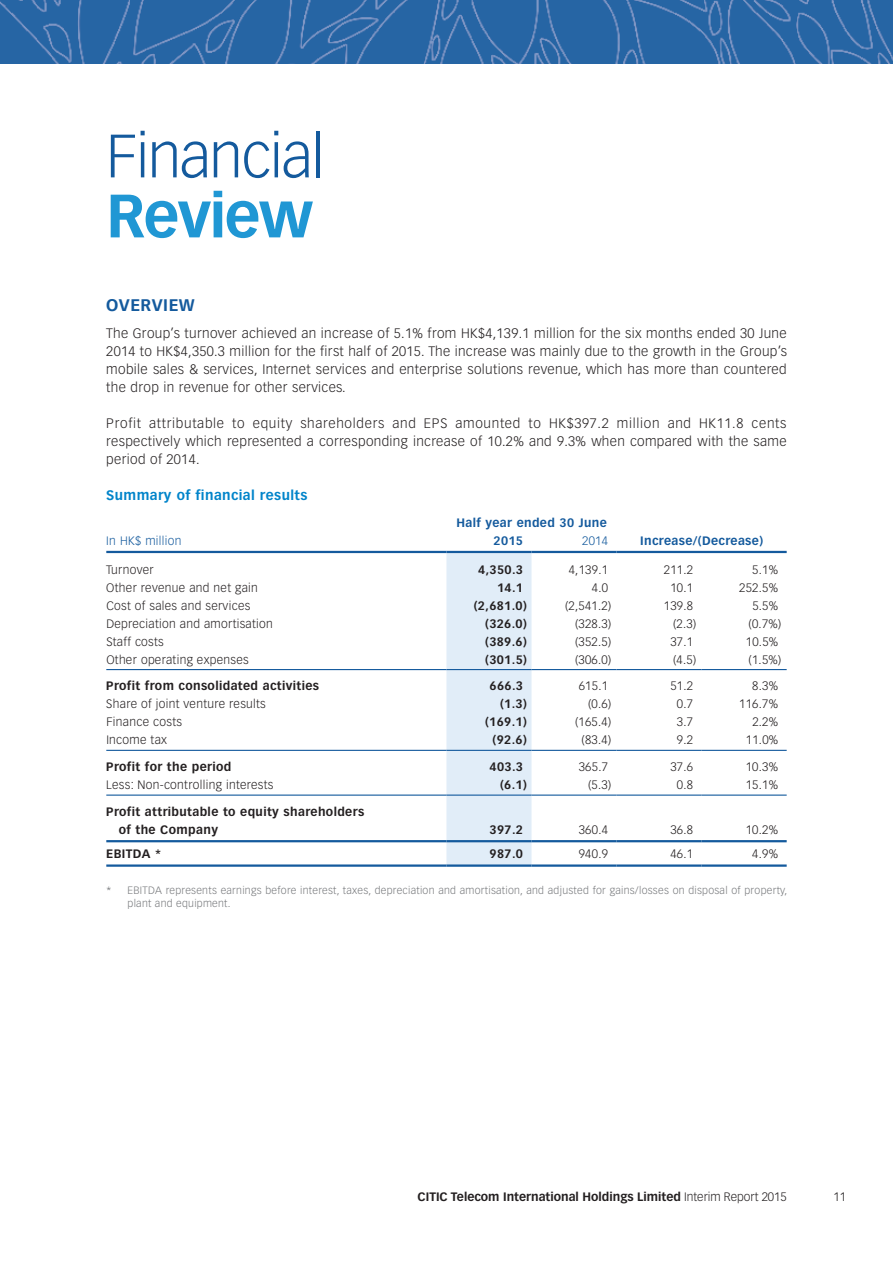
<style>
.page{position:relative;width:893px;height:1263px;background:#fff}
.page>*{position:absolute;margin:0;border:0;box-sizing:border-box;transform-origin:0 0}
.t1{font:300 60px "Vectora LT Std";letter-spacing:-.025em;color:#145a9d}
.t2{font:700 60px "Vectora LT Std";letter-spacing:-.025em;color:#2097d4}
.t3{font:700 16.5px "Vectora LT Std";letter-spacing:.03em;color:#145a9d}
.t4{font:300 13.5px/18px "Vectora LT Std";letter-spacing:.025em;color:#231f20;text-align:justify}
.t5{font:700 13.5px "Vectora LT Std";letter-spacing:.03em;color:#0084ca}
.t6{font:300 12px "Vectora LT Std";letter-spacing:.025em;color:#231f20}
.t7{font:700 12px/18px "Vectora LT Std";letter-spacing:.03em;color:#231f20}
.t8{font:700 12px "Vectora LT Std";color:#231f20}
.t9{font:700 12px "Vectora LT Std";letter-spacing:.03em;color:#145a9d}
.t10{font:300 12px "Vectora LT Std";letter-spacing:.025em;color:#145a9d}
.t11{font:300 10.5px/13.5px "Vectora LT Std";letter-spacing:.025em;color:#76787b}
.s1{font-weight:300}
</style>
<div class="page">
<div style="left:446px;top:553px;width:85px;height:311px;background:#e1edf8"></div>
<hr style="left:106px;top:551px;width:340px;height:2px;background:#145a9d">
<hr style="left:446px;top:551px;width:85px;height:2px;background:#145a9d">
<hr style="left:531px;top:551px;width:86px;height:2px;background:#145a9d">
<hr style="left:617px;top:551px;width:170px;height:2px;background:#145a9d">
<hr style="left:106px;top:669px;width:340px;height:1px;background:#145a9d">
<hr style="left:446px;top:669px;width:85px;height:1px;background:#145a9d">
<hr style="left:531px;top:669px;width:86px;height:1px;background:#145a9d">
<hr style="left:617px;top:669px;width:85px;height:1px;background:#145a9d">
<hr style="left:702px;top:669px;width:85px;height:1px;background:#145a9d">
<hr style="left:106px;top:750px;width:340px;height:1px;background:#145a9d">
<hr style="left:446px;top:750px;width:85px;height:1px;background:#145a9d">
<hr style="left:531px;top:750px;width:86px;height:1px;background:#145a9d">
<hr style="left:617px;top:750px;width:85px;height:1px;background:#145a9d">
<hr style="left:702px;top:750px;width:85px;height:1px;background:#145a9d">
<hr style="left:106px;top:794px;width:340px;height:2px;background:#145a9d">
<hr style="left:446px;top:794px;width:85px;height:2px;background:#145a9d">
<hr style="left:531px;top:794px;width:86px;height:2px;background:#145a9d">
<hr style="left:617px;top:794px;width:85px;height:2px;background:#145a9d">
<hr style="left:702px;top:794px;width:85px;height:2px;background:#145a9d">
<hr style="left:106px;top:840px;width:340px;height:2px;background:#145a9d">
<hr style="left:446px;top:840px;width:85px;height:2px;background:#145a9d">
<hr style="left:531px;top:840px;width:86px;height:2px;background:#145a9d">
<hr style="left:617px;top:840px;width:85px;height:2px;background:#145a9d">
<hr style="left:702px;top:840px;width:85px;height:2px;background:#145a9d">
<hr style="left:106px;top:864px;width:340px;height:3px;background:#145a9d">
<hr style="left:446px;top:864px;width:85px;height:3px;background:#145a9d">
<hr style="left:531px;top:864px;width:86px;height:3px;background:#145a9d">
<hr style="left:617px;top:864px;width:85px;height:3px;background:#145a9d">
<hr style="left:702px;top:864px;width:85px;height:3px;background:#145a9d">
<img style="left:0;top:0;width:893px;height:64px">
<h1 class="t1" style="left:106px;top:121px;width:220px">Financial</h1>
<h1 class="t2" style="left:106px;top:180px;width:208px">Review</h1>
<p class="t3" style="left:106px;top:295px;width:90px">OVERVIEW</p>
<p class="t4" style="left:106px;top:324px;width:682px">The Group’s turnover achieved an increase of 5.1% from HK$4,139.1 million for the six months ended 30 June 2014 to HK$4,350.3 million for the first half of 2015. The increase was mainly due to the growth in the Group’s mobile sales &amp; services, Internet services and enterprise solutions revenue, which has more than countered the drop in revenue for other services.</p>
<p class="t4" style="left:106px;top:414px;width:682px">Profit attributable to equity shareholders and EPS amounted to HK$397.2 million and HK11.8 cents respectively which represented a corresponding increase of 10.2% and 9.3% when compared with the same period of 2014.</p>
<p class="t5" style="left:106px;top:487px;width:203px">Summary of financial results</p>
<p class="t9" style="left:456px;top:515px;width:152px">Half year ended 30 June</p>
<p class="t10" style="left:106px;top:533px;width:77px">In HK$ million</p>
<p class="t9" style="left:494px;top:533px;width:31px">2015</p>
<p class="t10" style="left:582px;top:533px;width:27px">2014</p>
<p class="t9" style="left:640px;top:533px;width:124px">Increase/(Decrease)</p>
<p class="t6" style="left:106px;top:562px;width:49px">Turnover</p>
<p class="t7" style="left:478px;top:560px;width:46px">4,350.3</p>
<p class="t6" style="left:569px;top:562px;width:41px">4,139.1</p>
<p class="t6" style="left:664px;top:562px;width:31px">211.2</p>
<p class="t6" style="left:752px;top:562px;width:27px">5.1%</p>
<p class="t6" style="left:106px;top:580px;width:153px">Other revenue and net gain</p>
<p class="t7" style="left:497px;top:578px;width:27px">14.1</p>
<p class="t6" style="left:592px;top:580px;width:18px">4.0</p>
<p class="t6" style="left:670px;top:580px;width:24px">10.1</p>
<p class="t6" style="left:739px;top:580px;width:40px">252.5%</p>
<p class="t6" style="left:106px;top:598px;width:146px">Cost of sales and services</p>
<p class="t7" style="left:474px;top:596px;width:55px">(2,681.0)</p>
<p class="t6" style="left:565px;top:598px;width:48px">(2,541.2)</p>
<p class="t6" style="left:664px;top:598px;width:31px">139.8</p>
<p class="t6" style="left:752px;top:598px;width:27px">5.5%</p>
<p class="t6" style="left:106px;top:616px;width:168px">Depreciation and amortisation</p>
<p class="t7" style="left:485px;top:614px;width:43px">(326.0)</p>
<p class="t6" style="left:575px;top:616px;width:38px">(328.3)</p>
<p class="t6" style="left:673px;top:616px;width:25px">(2.3)</p>
<p class="t6" style="left:749px;top:616px;width:34px">(0.7%)</p>
<p class="t6" style="left:106px;top:634px;width:59px">Staff costs</p>
<p class="t7" style="left:485px;top:632px;width:43px">(389.6)</p>
<p class="t6" style="left:575px;top:634px;width:38px">(352.5)</p>
<p class="t6" style="left:670px;top:634px;width:24px">37.1</p>
<p class="t6" style="left:746px;top:634px;width:34px">10.5%</p>
<p class="t6" style="left:106px;top:652px;width:144px">Other operating expenses</p>
<p class="t7" style="left:485px;top:650px;width:43px">(301.5)</p>
<p class="t6" style="left:575px;top:652px;width:38px">(306.0)</p>
<p class="t6" style="left:673px;top:652px;width:25px">(4.5)</p>
<p class="t6" style="left:749px;top:652px;width:34px">(1.5%)</p>
<p class="t7" style="left:106px;top:677px;width:214px">Profit from consolidated activities</p>
<p class="t7" style="left:490px;top:677px;width:35px">666.3</p>
<p class="t6" style="left:579px;top:679px;width:31px">615.1</p>
<p class="t6" style="left:670px;top:679px;width:24px">51.2</p>
<p class="t6" style="left:752px;top:679px;width:27px">8.3%</p>
<p class="t6" style="left:106px;top:697px;width:161px">Share of joint venture results</p>
<p class="t7" style="left:500px;top:695px;width:28px">(1.3)</p>
<p class="t6" style="left:588px;top:697px;width:25px">(0.6)</p>
<p class="t6" style="left:677px;top:697px;width:18px">0.7</p>
<p class="t6" style="left:739px;top:697px;width:40px">116.7%</p>
<p class="t6" style="left:106px;top:715px;width:77px">Finance costs</p>
<p class="t7" style="left:485px;top:713px;width:43px">(169.1)</p>
<p class="t6" style="left:575px;top:715px;width:38px">(165.4)</p>
<p class="t6" style="left:677px;top:715px;width:18px">3.7</p>
<p class="t6" style="left:752px;top:715px;width:27px">2.2%</p>
<p class="t6" style="left:106px;top:733px;width:62px">Income tax</p>
<p class="t7" style="left:493px;top:731px;width:36px">(92.6)</p>
<p class="t6" style="left:582px;top:733px;width:31px">(83.4)</p>
<p class="t6" style="left:677px;top:733px;width:18px">9.2</p>
<p class="t6" style="left:746px;top:733px;width:34px">11.0%</p>
<p class="t7" style="left:106px;top:758px;width:127px">Profit for the period</p>
<p class="t7" style="left:490px;top:758px;width:35px">403.3</p>
<p class="t6" style="left:579px;top:760px;width:31px">365.7</p>
<p class="t6" style="left:670px;top:760px;width:24px">37.6</p>
<p class="t6" style="left:746px;top:760px;width:34px">10.3%</p>
<p class="t6" style="left:106px;top:778px;width:169px">Less: Non-controlling interests</p>
<p class="t7" style="left:500px;top:776px;width:28px">(6.1)</p>
<p class="t6" style="left:588px;top:778px;width:25px">(5.3)</p>
<p class="t6" style="left:677px;top:778px;width:18px">0.8</p>
<p class="t6" style="left:746px;top:778px;width:34px">15.1%</p>
<p class="t7" style="left:119px;top:803px;width:247px;text-indent:-12px">Profit attributable to equity shareholders of the Company</p>
<p class="t7" style="left:490px;top:821px;width:35px">397.2</p>
<p class="t6" style="left:579px;top:823px;width:31px">360.4</p>
<p class="t6" style="left:670px;top:823px;width:24px">36.8</p>
<p class="t6" style="left:746px;top:823px;width:34px">10.2%</p>
<p class="t7" style="left:106px;top:845px;width:56px">EBITDA *</p>
<p class="t7" style="left:490px;top:845px;width:35px">987.0</p>
<p class="t6" style="left:579px;top:847px;width:31px">940.9</p>
<p class="t6" style="left:670px;top:847px;width:24px">46.1</p>
<p class="t6" style="left:752px;top:847px;width:27px">4.9%</p>
<p class="t11" style="left:128px;top:883px;width:661px;text-indent:-21px">* EBITDA represents earnings before interest, taxes, depreciation and amortisation, and adjusted for gains/losses on disposal of property, plant and equipment.</p>
<p class="t8" style="left:418px;top:1189px;width:371px">CITIC Telecom International Holdings Limited <span class="s1">Interim Report 2015</span></p>
<p class="t6" style="left:834px;top:1189px;width:14px">11</p>
</div>
